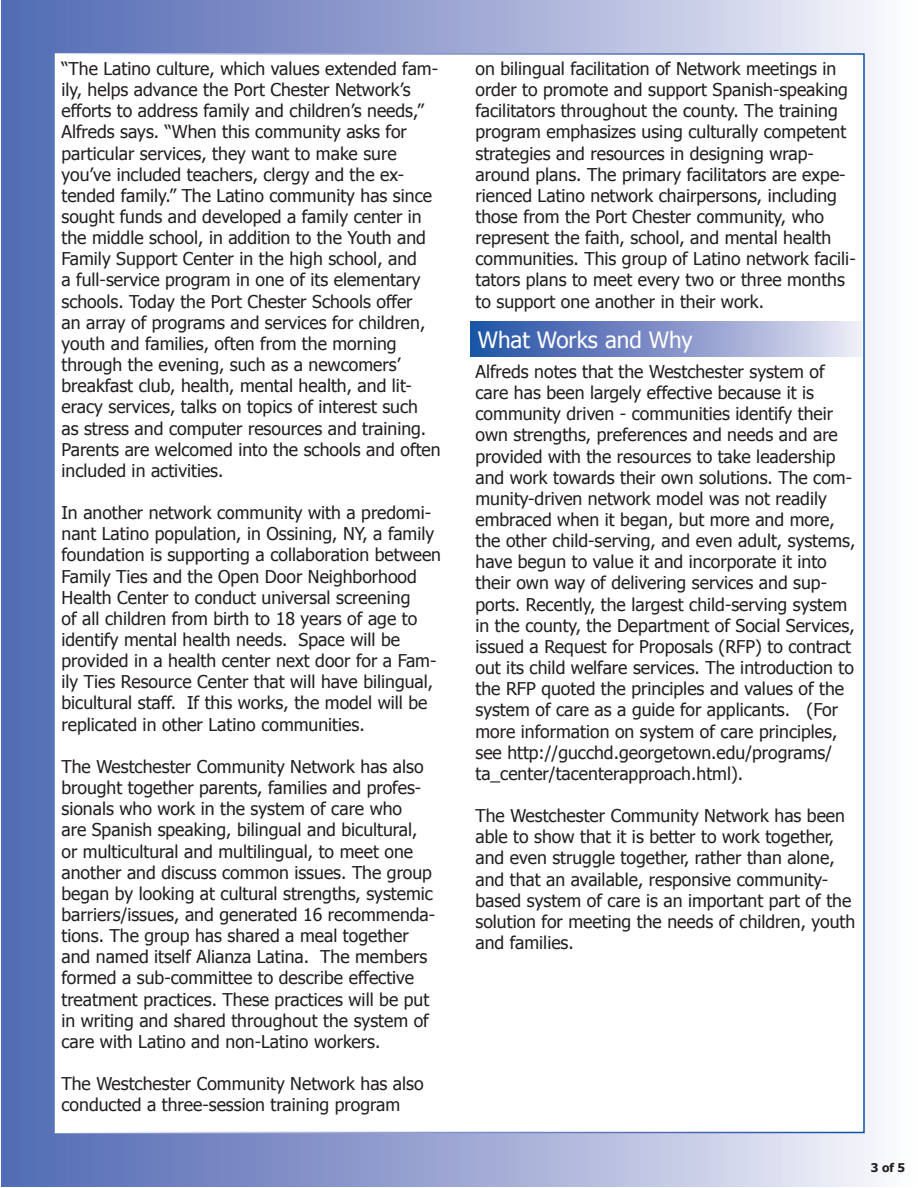
<style>
.page{position:relative;width:918px;height:1188px;background:#fff}
.page>*{position:absolute;margin:0;border:0;box-sizing:border-box;transform-origin:0 0}
.t1{font:22.5px "Tahoma";color:#fff}
.t2{font:17.7px/21.1px "Tahoma";color:#231f20}
.t3{font:700 12px "Tahoma";color:#231f20}
</style>
<div class="page">
<div style="left:1px;top:0;width:917px;height:1187px;background:linear-gradient(to right,#5067b2,#f2f2f9)"></div>
<div style="left:56px;top:54px;width:808px;height:1078px;background:#fff"></div>
<div style="left:470px;top:321px;width:392px;height:36px;background:linear-gradient(to right,#1e4aa2,#eae4f3)"></div>
<p class="t2" style="left:61px;top:57px;width:381px">“The Latino culture, which values extended fam&shy;ily, helps advance the Port Chester Network’s efforts to address family and children’s needs,” Alfreds says. “When this community asks for particular services, they want to make sure you’ve included teachers, clergy and the ex&shy;tended family.” The Latino community has since sought funds and developed a family center in the middle school, in addition to the Youth and Family Support Center in the high school, and<br>a full-service program in one of its elementary schools. Today the Port Chester Schools offer<br>an array of programs and services for children, youth and families, often from the morning through the evening, such as a newcomers’ breakfast club, health, mental health, and lit&shy;eracy services, talks on topics of interest such<br>as stress and computer resources and training.<br>Parents are welcomed into the schools and often included in activities.</p>
<p class="t2" style="left:61px;top:501px;width:381px">In another network community with a predomi&shy;nant Latino population, in Ossining, NY, a family foundation is supporting a collaboration between Family Ties and the Open Door Neighborhood Health Center to conduct universal screening<br>of all children from birth to 18 years of age to identify mental health needs. Space will be provided in a health center next door for a Fam&shy;ily Ties Resource Center that will have bilingual, bicultural staff. If this works, the model will be replicated in other Latino communities.</p>
<p class="t2" style="left:61px;top:755px;width:375px">The Westchester Community Network has also brought together parents, families and profes&shy;sionals who work in the system of care who<br>are Spanish speaking, bilingual and bicultural, or multicultural and multilingual, to meet one another and discuss common issues. The group began by looking at cultural strengths, systemic barriers/issues, and generated 16 recommenda&shy;tions. The group has shared a meal together and named itself Alianza Latina. The members formed a sub-committee to describe effective treatment practices. These practices will be put in writing and shared throughout the system of care with Latino and non-Latino workers.</p>
<p class="t2" style="left:61px;top:1072px;width:364px">The Westchester Community Network has also conducted a three-session training program</p>
<p class="t2" style="left:475px;top:57px;width:382px">on bilingual facilitation of Network meetings in order to promote and support Spanish-speaking facilitators throughout the county. The training program emphasizes using culturally competent strategies and resources in designing wrap&shy;around plans. The primary facilitators are expe&shy;rienced Latino network chairpersons, including those from the Port Chester community, who represent the faith, school, and mental health communities. This group of Latino network facili&shy;tators plans to meet every two or three months to support one another in their work.</p>
<p class="t1" style="left:478px;top:324px;width:216px">What Works and Why</p>
<p class="t2" style="left:476px;top:360px;width:381px">Alfreds notes that the Westchester system of care has been largely effective because it is community driven - communities identify their own strengths, preferences and needs and are provided with the resources to take leadership and work towards their own solutions. The com&shy;munity-driven network model was not readily embraced when it began, but more and more, the other child-serving, and even adult, systems, have begun to value it and incorporate it into their own way of delivering services and sup&shy;ports. Recently, the largest child-serving system in the county, the Department of Social Services, issued a Request for Proposals (RFP) to contract out its child welfare services. The introduction to the RFP quoted the principles and values of the system of care as a guide for applicants. (For more information on system of care principles, see http://gucchd.georgetown.edu/programs/ ta_center/tacenterapproach.html).</p>
<p class="t2" style="left:476px;top:804px;width:381px">The Westchester Community Network has been able to show that it is better to work together, and even struggle together, rather than alone, and that an available, responsive community&shy;based system of care is an important part of the solution for meeting the needs of children, youth and families.</p>
<p class="t3" style="left:871px;top:1159px;width:36px">3 of 5</p>
</div>
